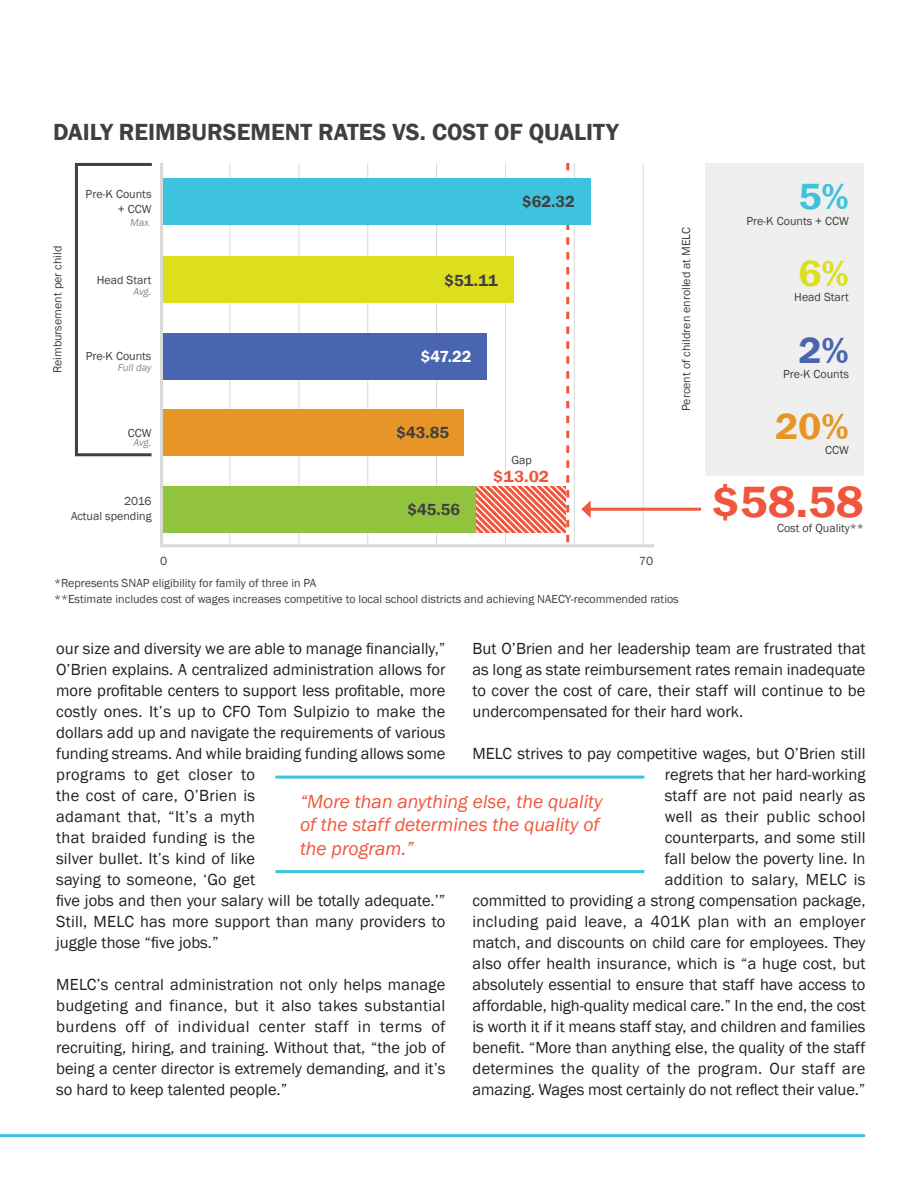
<style>
.page{position:relative;width:918px;height:1188px;background:#fff}
.page>*{position:absolute;margin:0;border:0;box-sizing:border-box;transform-origin:0 0}
.t1{font:600 45px "Franklin Gothic";color:#f0563b;scale:1.06 1}
.t2{font:600 37.5px "Franklin Gothic";color:#e79526;scale:1.06 1}
.t3{font:600 37.5px "Franklin Gothic";color:#4a65b0;scale:1.06 1}
.t4{font:600 37.5px "Franklin Gothic";color:#ddde1d;scale:1.06 1}
.t5{font:600 37.5px "Franklin Gothic";color:#3ec3de;scale:1.06 1}
.t6{font:600 24px "Franklin Gothic";color:#404040}
.t7{font:italic 19.5px/23.4px "Franklin Gothic";color:#f0563b}
.Case_Study_Body_Text{font:16.5px/21px "Franklin Gothic";color:#231f20;text-align:justify}
.t8{font:600 16.5px "Franklin Gothic";color:#404040}
.t9{font:600 16.5px "Franklin Gothic";color:#fff}
.t10{font:600 16.5px "Franklin Gothic";color:#f0563b;scale:1.06 1}
.t11{font:12.15px "Franklin Gothic";color:#404040}
.t12{font:12px/15px "Franklin Gothic";color:#404040;text-align:right}
.t13{font:italic 10.5px "Franklin Gothic";letter-spacing:-.02em;color:#8b8787}
.s1{color:#d9d9d8}
</style>
<div class="page">
<hr style="left:0;top:1134px;width:864px;height:3px;background:#3ec3de">
<hr style="left:275px;top:776px;width:369px;height:3px;background:#3ec3de">
<hr style="left:275px;top:870px;width:369px;height:3px;background:#3ec3de">
<svg style="left:160px;top:163px;width:497px;height:385px"></svg>
<div style="left:163px;top:178px;width:427px;height:47px;background:#3ec3de"></div>
<div style="left:163px;top:333px;width:324px;height:46px;background:#4a65b0"></div>
<div style="left:163px;top:257px;width:350px;height:46px;background:#ddde1d"></div>
<div style="left:163px;top:409px;width:301px;height:47px;background:#e79526"></div>
<svg style="left:321px;top:163px;width:248px;height:379px"></svg>
<div style="left:163px;top:486px;width:312px;height:46px;background:#92c33d"></div>
<div style="left:75px;top:163px;width:78px;height:293px;border:3px solid #404040"></div>
<hr style="left:588px;top:508px;width:113px;height:3px;background:#f0563b">
<svg style="left:581px;top:500px;width:10px;height:18px"></svg>
<div style="left:705px;top:163px;width:159px;height:312px;background:#eeefee"></div>
<p class="t6" style="left:53px;top:117px;width:567px">DAILY REIMBURSEMENT RATES VS. COST OF QUALITY</p>
<p class="t12" style="left:50px;top:373px;width:129px;rotate:-90deg">Reimbursement per child</p>
<p class="t12" style="left:86px;top:187px;width:67px">Pre-K Counts + CCW</p>
<p class="t13" style="left:130px;top:215px;width:23px">Max<span class="s1">.</span></p>
<p class="t12" style="left:97px;top:273px;width:56px">Head Start</p>
<p class="t13" style="left:134px;top:284px;width:20px">Avg.</p>
<p class="t12" style="left:86px;top:349px;width:67px">Pre-K Counts</p>
<p class="t13" style="left:118px;top:361px;width:35px">Full day</p>
<p class="t8" style="left:522px;top:192px;width:54px">$62.32</p>
<p class="t8" style="left:445px;top:270px;width:55px">$51.11</p>
<p class="t9" style="left:421px;top:346px;width:52px">$47.22</p>
<p class="t12" style="left:128px;top:426px;width:25px">CCW</p>
<p class="t13" style="left:134px;top:436px;width:20px">Avg.</p>
<p class="t12" style="left:71px;top:494px;width:82px">2016<br>Actual spending</p>
<p class="t8" style="left:396px;top:423px;width:54px">$43.85</p>
<p class="t8" style="left:408px;top:499px;width:54px">$45.56</p>
<p class="t12" style="left:512px;top:453px;width:22px">Gap</p>
<p class="t10" style="left:493px;top:466px;width:54px">$13.02</p>
<p class="t11" style="left:160px;top:554px;width:9px">0</p>
<p class="t11" style="left:639px;top:554px;width:16px">70</p>
<p class="t12" style="left:679px;top:411px;width:185px;rotate:-90deg">Percent of children enrolled at MELC</p>
<p class="t12" style="left:54px;top:575px;width:264px">*Represents SNAP eligibility for family of three in PA</p>
<p class="t12" style="left:54px;top:592px;width:626px">**Estimate includes cost of wages increases competitive to local school districts and achieving NAECY-recommended ratios</p>
<p class="t5" style="left:798px;top:173px;width:49px">5%</p>
<p class="t12" style="left:746px;top:213px;width:104px">Pre-K Counts + CCW</p>
<p class="t4" style="left:798px;top:251px;width:49px">6%</p>
<p class="t12" style="left:794px;top:290px;width:56px">Head Start</p>
<p class="t3" style="left:798px;top:327px;width:49px">2%</p>
<p class="t12" style="left:783px;top:367px;width:67px">Pre-K Counts</p>
<p class="t2" style="left:775px;top:404px;width:71px">20%</p>
<p class="t12" style="left:825px;top:443px;width:25px">CCW</p>
<p class="t1" style="left:712px;top:475px;width:145px">$58.58</p>
<p class="t12" style="left:777px;top:521px;width:88px">Cost of Quality**</p>
<p class="Case_Study_Body_Text" style="left:56px;top:638px;width:391px;text-align:left">our size and diversity we are able to manage financially,” O’Brien explains. A centralized administration allows for more profitable centers to support less profitable, more costly ones. It’s up to CFO Tom Sulpizio to make the dollars add up and navigate the requirements of various funding streams. And while braiding funding allows some programs to get closer to<br>the cost of care, O’Brien is<br>adamant that, “It’s a myth<br>that braided funding is the<br>silver bullet. It’s kind of like<br>saying to someone, ‘Go get<br>five jobs and then your salary will be totally adequate.’” Still, MELC has more support than many providers to juggle those “five jobs.”</p>
<p class="Case_Study_Body_Text" style="left:56px;top:974px;width:391px">MELC’s central administration not only helps manage budgeting and finance, but it also takes substantial burdens off of individual center staff in terms of recruiting, hiring, and training. Without that, “the job of being a center director is extremely demanding, and it’s so hard to keep talented people.”</p>
<p class="Case_Study_Body_Text" style="left:472px;top:638px;width:395px">But O’Brien and her leadership team are frustrated that as long as state reimbursement rates remain inadequate to cover the cost of care, their staff will continue to be undercompensated for their hard work.</p>
<p class="Case_Study_Body_Text" style="left:472px;top:743px;width:395px;text-align:right">MELC strives to pay competitive wages, but O’Brien still regrets that her hard-working<br>staff are not paid nearly as<br>well as their public school<br>counterparts, and some still<br>fall below the poverty line. In<br>addition to salary, MELC is<br>committed to providing a strong compensation package, including paid leave, a 401K plan with an employer match, and discounts on child care for employees. They also offer health insurance, which is “a huge cost, but absolutely essential to ensure that staff have access to affordable, high-quality medical care.” In the end, the cost is worth it if it means staff stay, and children and families benefit. “More than anything else, the quality of the staff determines the quality of the program. Our staff are amazing. Wages most certainly do not reflect their value.”</p>
<p class="t7" style="left:300px;top:790px;width:304px">“More than anything else, the quality of the staff determines the quality of the program.”</p>
</div>
